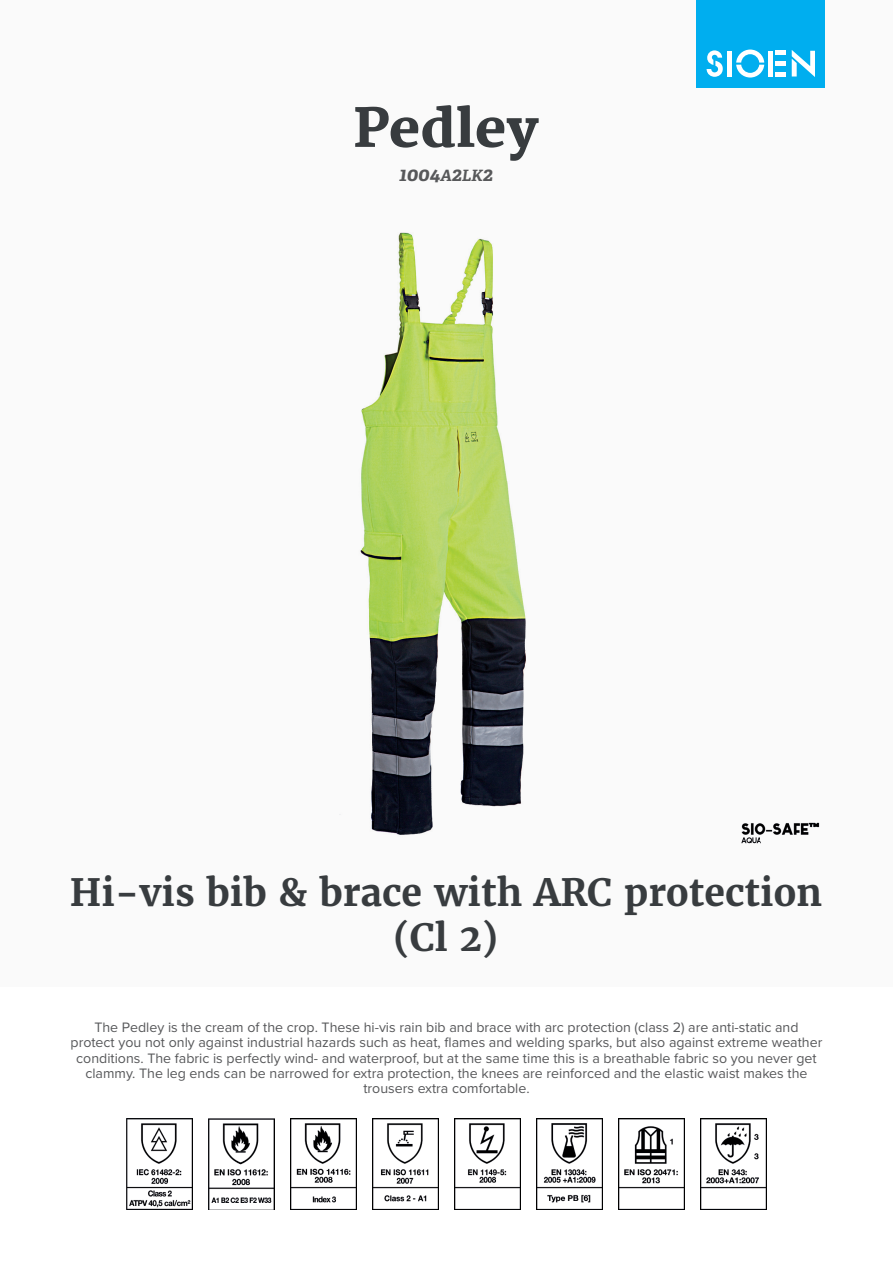
<style>
.page{position:relative;width:893px;height:1263px;background:#fff}
.page>*{position:absolute;margin:0;border:0;box-sizing:border-box;transform-origin:0 0}
.t1{font:800 52.5px "Merriweather";color:#383c3f}
.t2{font:700 37.5px/45px "Merriweather";color:#383c3f;text-align:center}
.t3{font:italic 700 19.5px "Adelle PE";color:#57585a}
.t4{font:14.25px/15.3px "Proxima Nova";color:#57585a;text-align:center}
.s1{font-size:15.6px}
</style>
<div class="page">
<div style="left:0;top:0;width:893px;height:986px;background:#fafafa"></div>
<div style="left:697px;top:0;width:128px;height:88px;background:#00aeef"></div>
<svg style="left:707px;top:50px;width:16px;height:27px"></svg>
<svg style="left:736px;top:50px;width:28px;height:28px"></svg>
<div style="left:727px;top:51px;width:5px;height:26px;background:#fff"></div>
<div style="left:768px;top:51px;width:5px;height:26px;background:#fff"></div>
<div style="left:775px;top:72px;width:11px;height:5px;background:#fff"></div>
<div style="left:775px;top:61px;width:11px;height:5px;background:#fff"></div>
<hr style="left:775px;top:51px;width:11px;height:4px;background:#fff">
<svg style="left:792px;top:50px;width:23px;height:27px"></svg>
<img style="left:741px;top:822px;width:79px;height:22px">
<img style="left:126px;top:1118px;width:66px;height:92px">
<img style="left:208px;top:1118px;width:66px;height:92px">
<img style="left:290px;top:1118px;width:66px;height:92px">
<img style="left:372px;top:1118px;width:67px;height:92px">
<img style="left:454px;top:1118px;width:67px;height:92px">
<img style="left:536px;top:1118px;width:67px;height:92px">
<img style="left:618px;top:1118px;width:67px;height:92px">
<img style="left:700px;top:1118px;width:67px;height:92px">
<img style="left:360px;top:232px;width:166px;height:603px">
<h1 class="t1" style="left:354px;top:98px;width:186px">Pedley</h1>
<h3 class="t3" style="left:399px;top:160px;width:95px">1004<span class="s1">A</span>2<span class="s1">LK</span>2</h3>
<h2 class="t2" style="left:70px;top:869px;width:754px">Hi-vis bib &amp; brace with ARC protection (Cl 2)</h2>
<p class="t4" style="left:71px;top:1019px;width:753px">The Pedley is the cream of the crop. These hi-vis rain bib and brace with arc protection (class 2) are anti-static and protect you not only against industrial hazards such as heat, flames and welding sparks, but also against extreme weather conditions. The fabric is perfectly wind- and waterproof, but at the same time this is a breathable fabric so you never get clammy. The leg ends can be narrowed for extra protection, the knees are reinforced and the elastic waist makes the trousers extra comfortable.</p>
</div>
